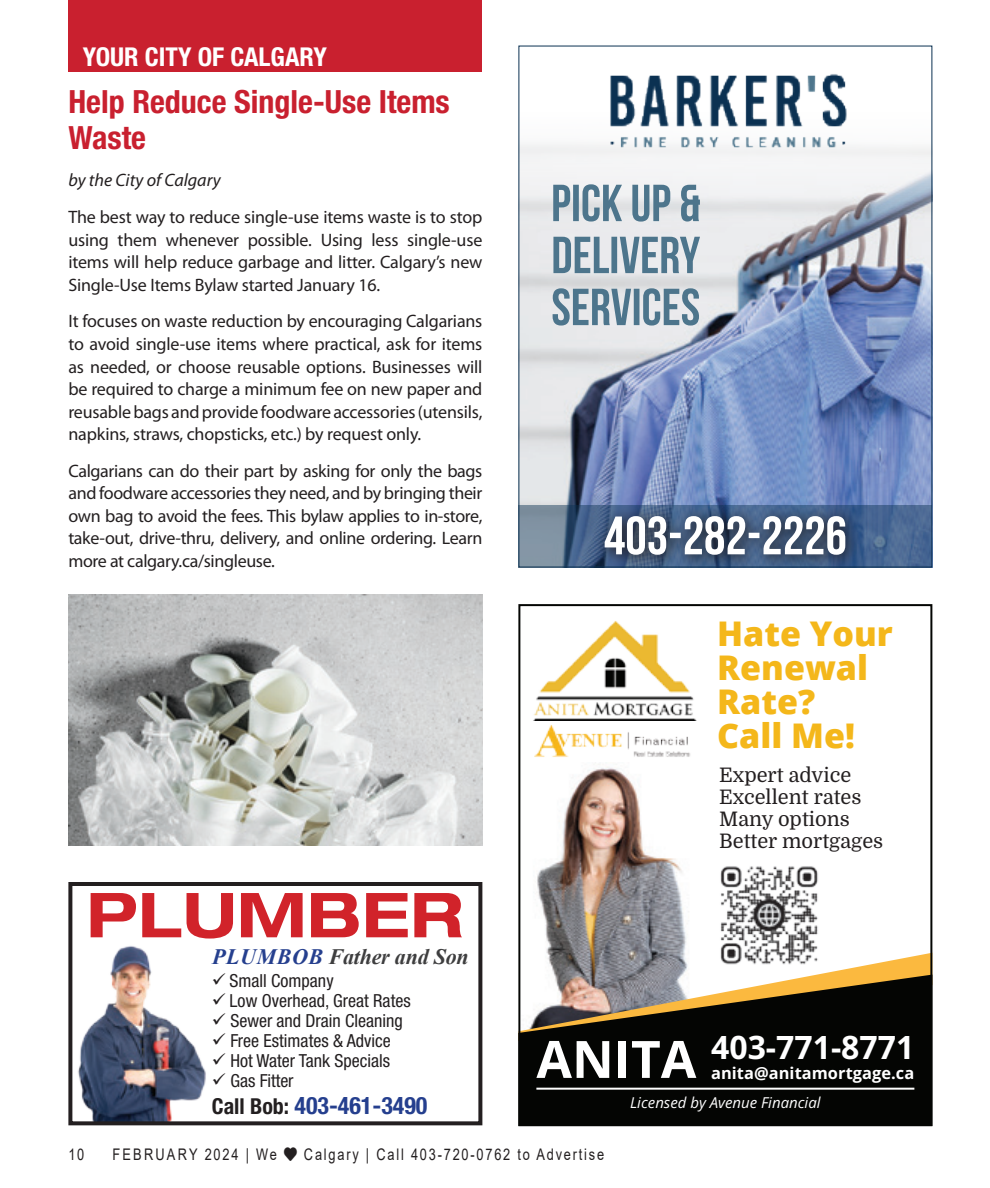
<style>
.page{position:relative;width:990px;height:1188px;background:#fff}
.page>*{position:absolute;margin:0;border:0;box-sizing:border-box;transform-origin:0 0}
.t1{font:700 expanded 62px "Helvetica Neue LT Std";color:#d1232a}
.t2{font:700 51.6px "Open Sans";color:#fff}
.t3{font:800 34px/34px "Open Sans";color:#f4b71a}
.In_Around_title{font:700 condensed 32px/36.6px "Helvetica Neue LT Std";color:#c9202f}
.t4{font:700 32px "Open Sans";color:#fff}
.t5{font:700 condensed 26px "Helvetica Neue LT Std";color:#fff}
.t6{font:700 condensed 24px "Helvetica Neue LT Std";color:#253f8e}
.t7{font:italic 700 22px "Times New Roman";letter-spacing:-.01em;color:#3e3e3f}
.t8{font:20px/22px "Domine";color:#231f20}
.Body_text{font:18px/22.6px "Myriad Pro";letter-spacing:-.01em;color:#231f20;text-align:justify}
.t9{font:condensed 18px "Helvetica Neue LT Std";color:#231f20}
.Body_text-2{font:italic 18px "Myriad Pro";color:#231f20}
.t10{font:700 16.4px "Open Sans";letter-spacing:.005em;color:#fff}
.t11{font:16px "Arial";letter-spacing:.14em;color:#231f20;scale:.8 1}
.t12{font:italic 15px "Open Sans";color:#fff}
.s1{color:#253f8e}
.s2{font-size:22px;color:#231f20}
</style>
<div class="page">
<img style="left:78px;top:946px;width:128px;height:174px">
<div style="left:68px;top:882px;width:414px;height:243px;border:4px solid #231f20"></div>
<img style="left:520px;top:144px;width:410px;height:361px">
<img style="left:560px;top:74px;width:331px;height:83px">
<svg style="left:520px;top:505px;width:410px;height:61px;background:#587294"></svg>
<svg style="left:595px;top:506px;width:266px;height:60px;background:#3e5a81"></svg>
<svg style="left:605px;top:516px;width:240px;height:39px"></svg>
<svg style="left:553px;top:288px;width:146px;height:38px;background:#97acb9"></svg>
<svg style="left:553px;top:237px;width:147px;height:36px;background:#98adba"></svg>
<svg style="left:553px;top:184px;width:147px;height:38px;background:#a0b3be"></svg>
<img style="left:537px;top:764px;width:150px;height:189px">
<svg style="left:547px;top:953px;width:382px;height:22px"></svg>
<svg style="left:521px;top:975px;width:408px;height:148px;background:#2c281f"></svg>
<hr style="left:536px;top:1088px;width:378px;height:2px;background:#fff">
<div style="left:518px;top:604px;width:414px;height:522px;border:2px solid #040503"></div>
<img style="left:715px;top:866px;width:107px;height:102px">
<img style="left:533px;top:621px;width:163px;height:100px">
<img style="left:534px;top:725px;width:157px;height:32px">
<div style="left:68px;top:0;width:414px;height:72px;background:#c9202f"></div>
<img style="left:68px;top:594px;width:414px;height:252px">
<p class="t5" style="left:83px;top:41px;width:246px">YOUR CITY OF CALGARY</p>
<p class="In_Around_title" style="left:68px;top:83px;width:383px">Help Reduce Single-Use Items<br>Waste</p>
<p class="Body_text-2" style="left:68px;top:169px;width:154px">by the City of Calgary</p>
<p class="Body_text" style="left:68px;top:205px;width:416px">The best way to reduce single-use items waste is to stop using them whenever possible. Using less single-use items will help reduce garbage and litter. Calgary’s new Single-Use Items Bylaw started January 16.</p>
<p class="Body_text" style="left:68px;top:310px;width:416px">It focuses on waste reduction by encouraging Calgarians to avoid single-use items where practical, ask for items as needed, or choose reusable options. Businesses will be required to charge a minimum fee on new paper and reusable bags and provide foodware accessories (utensils, napkins, straws, chopsticks, etc.) by request only.</p>
<p class="Body_text" style="left:68px;top:459px;width:416px">Calgarians can do their part by asking for only the bags and foodware accessories they need, and by bringing their own bag to avoid the fees. This bylaw applies to in-store, take-out, drive-thru, delivery, and online ordering. Learn more at calgary.ca/singleuse.</p>
<p class="t1" style="left:86px;top:876px;width:378px">PLUMber</p>
<p class="t7" style="left:212px;top:941px;width:258px"><span class="s1">Plumbob</span> Father and Son</p>
<p class="t9" style="left:212px;top:971px;width:123px">✓ Small Company</p>
<p class="t9" style="left:212px;top:991px;width:200px">✓ Low Overhead, Great Rates</p>
<p class="t9" style="left:212px;top:1011px;width:193px">✓ Sewer and Drain Cleaning</p>
<p class="t9" style="left:212px;top:1031px;width:180px">✓ Free Estimates &amp; Advice</p>
<p class="t9" style="left:212px;top:1051px;width:180px">✓ Hot Water Tank Specials</p>
<p class="t9" style="left:212px;top:1071px;width:83px">✓ Gas Fitter</p>
<p class="t6" style="left:212px;top:1091px;width:217px"><span class="s2">Call Bob:</span> 403-461-3490</p>
<p class="t3" style="left:717px;top:615px;width:177px">Hate Your<br>Renewal<br>Rate?<br>Call Me!</p>
<p class="t8" style="left:719px;top:764px;width:166px">Expert advice<br>Excellent rates<br>Many options<br>Better mortgages</p>
<p class="t2" style="left:536px;top:1024px;width:161px">ANITA</p>
<p class="t4" style="left:711px;top:1025px;width:205px">403-771-8771</p>
<p class="t10" style="left:711px;top:1062px;width:205px">anita@anitamortgage.ca</p>
<p class="t12" style="left:630px;top:1092px;width:192px">Licensed by Avenue Financial</p>
<p class="t11" style="left:68px;top:1144px;width:21px">10</p>
<p class="t11" style="left:112px;top:1144px;width:616px">FEBRUARY 2024 | We ♥ Calgary | Call 403-720-0762 to Advertise</p>
</div>
